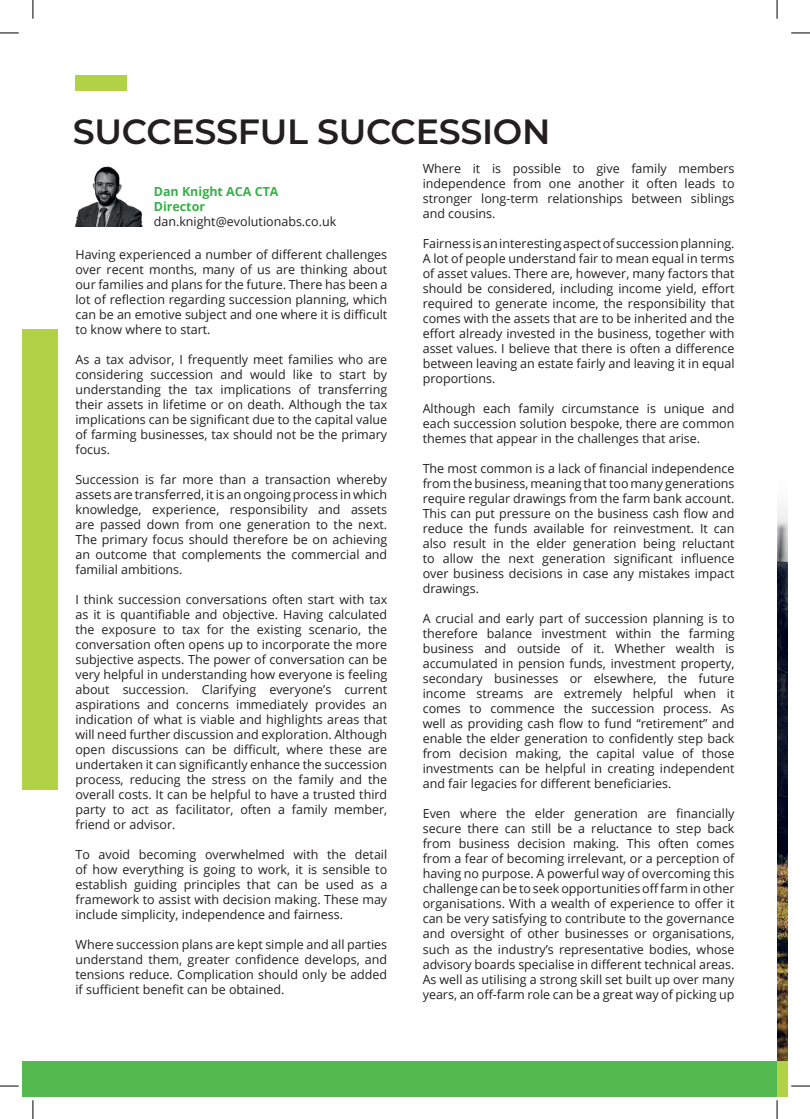
<style>
.page{position:relative;width:810px;height:1119px;background:#fff}
.page>*{position:absolute;margin:0;border:0;box-sizing:border-box;transform-origin:0 0}
.t1{font:600 35px "Montserrat";letter-spacing:-.01em;color:#231f20}
.t2{font:12.5px/15px "Open Sans";color:#231f20;text-align:justify}
.t3{font:700 12.5px/15px "Open Sans";color:#39af49}
</style>
<div class="page">
<img style="left:777px;top:505px;width:11px;height:555px">
<div style="left:75px;top:75px;width:52px;height:16px;background:#b1d245"></div>
<div style="left:22px;top:329px;width:36px;height:460px;background:#b1d245"></div>
<div style="left:22px;top:1060px;width:755px;height:36px;background:#54ba4f"></div>
<img style="left:75px;top:166px;width:68px;height:60px">
<div style="left:777px;top:1060px;width:11px;height:36px;background:#b1d245"></div>
<svg style="left:0;top:32px;width:19px;height:2px"></svg>
<svg style="left:791px;top:32px;width:19px;height:2px"></svg>
<svg style="left:0;top:1085px;width:19px;height:1px"></svg>
<svg style="left:791px;top:1085px;width:19px;height:1px"></svg>
<svg style="left:32px;top:0;width:2px;height:19px"></svg>
<svg style="left:32px;top:1100px;width:2px;height:18px"></svg>
<svg style="left:776px;top:0;width:2px;height:19px"></svg>
<svg style="left:776px;top:1100px;width:2px;height:18px"></svg>
<h1 class="t1" style="left:73px;top:107px;width:479px">SUCCESSFUL SUCCESSION</h1>
<p class="t3" style="left:154px;top:184px;width:126px">Dan Knight ACA CTA<br>Director</p>
<p class="t2" style="left:154px;top:214px;width:184px">dan.knight@evolutionabs.co.uk</p>
<p class="t2" style="left:75px;top:246px;width:313px">Having experienced a number of different challenges over recent months, many of us are thinking about our families and plans for the future. There has been a lot of reflection regarding succession planning, which can be an emotive subject and one where it is difficult to know where to start.</p>
<p class="t2" style="left:75px;top:351px;width:313px">As a tax advisor, I frequently meet families who are considering succession and would like to start by understanding the tax implications of transferring their assets in lifetime or on death. Although the tax implications can be significant due to the capital value of farming businesses, tax should not be the primary focus.</p>
<p class="t2" style="left:75px;top:471px;width:313px">Succession is far more than a transaction whereby assets are transferred, it is an ongoing process in which knowledge, experience, responsibility and assets are passed down from one generation to the next.<br>The primary focus should therefore be on achieving an outcome that complements the commercial and familial ambitions.</p>
<p class="t2" style="left:75px;top:591px;width:313px">I think succession conversations often start with tax as it is quantifiable and objective. Having calculated the exposure to tax for the existing scenario, the conversation often opens up to incorporate the more subjective aspects. The power of conversation can be very helpful in understanding how everyone is feeling about succession. Clarifying everyone’s current aspirations and concerns immediately provides an indication of what is viable and highlights areas that will need further discussion and exploration. Although open discussions can be difficult, where these are undertaken it can significantly enhance the succession process, reducing the stress on the family and the overall costs. It can be helpful to have a trusted third party to act as facilitator, often a family member, friend or advisor.</p>
<p class="t2" style="left:75px;top:846px;width:313px">To avoid becoming overwhelmed with the detail of how everything is going to work, it is sensible to establish guiding principles that can be used as a framework to assist with decision making. These may include simplicity, independence and fairness.</p>
<p class="t2" style="left:75px;top:936px;width:313px">Where succession plans are kept simple and all parties understand them, greater confidence develops, and tensions reduce. Complication should only be added if sufficient benefit can be obtained.</p>
<p class="t2" style="left:423px;top:160px;width:313px">Where it is possible to give family members independence from one another it often leads to stronger long-term relationships between siblings and cousins.</p>
<p class="t2" style="left:423px;top:235px;width:313px">Fairness is an interesting aspect of succession planning.<br>A lot of people understand fair to mean equal in terms of asset values. There are, however, many factors that should be considered, including income yield, effort required to generate income, the responsibility that comes with the assets that are to be inherited and the effort already invested in the business, together with asset values. I believe that there is often a difference between leaving an estate fairly and leaving it in equal proportions.</p>
<p class="t2" style="left:423px;top:400px;width:313px">Although each family circumstance is unique and each succession solution bespoke, there are common themes that appear in the challenges that arise.</p>
<p class="t2" style="left:423px;top:460px;width:313px">The most common is a lack of financial independence from the business, meaning that too many generations require regular drawings from the farm bank account.<br>This can put pressure on the business cash flow and reduce the funds available for reinvestment. It can also result in the elder generation being reluctant to allow the next generation significant influence over business decisions in case any mistakes impact drawings.</p>
<p class="t2" style="left:423px;top:610px;width:313px">A crucial and early part of succession planning is to therefore balance investment within the farming business and outside of it. Whether wealth is accumulated in pension funds, investment property, secondary businesses or elsewhere, the future income streams are extremely helpful when it comes to commence the succession process. As well as providing cash flow to fund “retirement” and enable the elder generation to confidently step back from decision making, the capital value of those investments can be helpful in creating independent and fair legacies for different beneficiaries.</p>
<p class="t2" style="left:423px;top:805px;width:313px">Even where the elder generation are financially secure there can still be a reluctance to step back from business decision making. This often comes from a fear of becoming irrelevant, or a perception of having no purpose. A powerful way of overcoming this challenge can be to seek opportunities off farm in other organisations. With a wealth of experience to offer it can be very satisfying to contribute to the governance and oversight of other businesses or organisations, such as the industry’s representative bodies, whose advisory boards specialise in different technical areas.<br>As well as utilising a strong skill set built up over many years, an off-farm role can be a great way of picking up</p>
</div>
